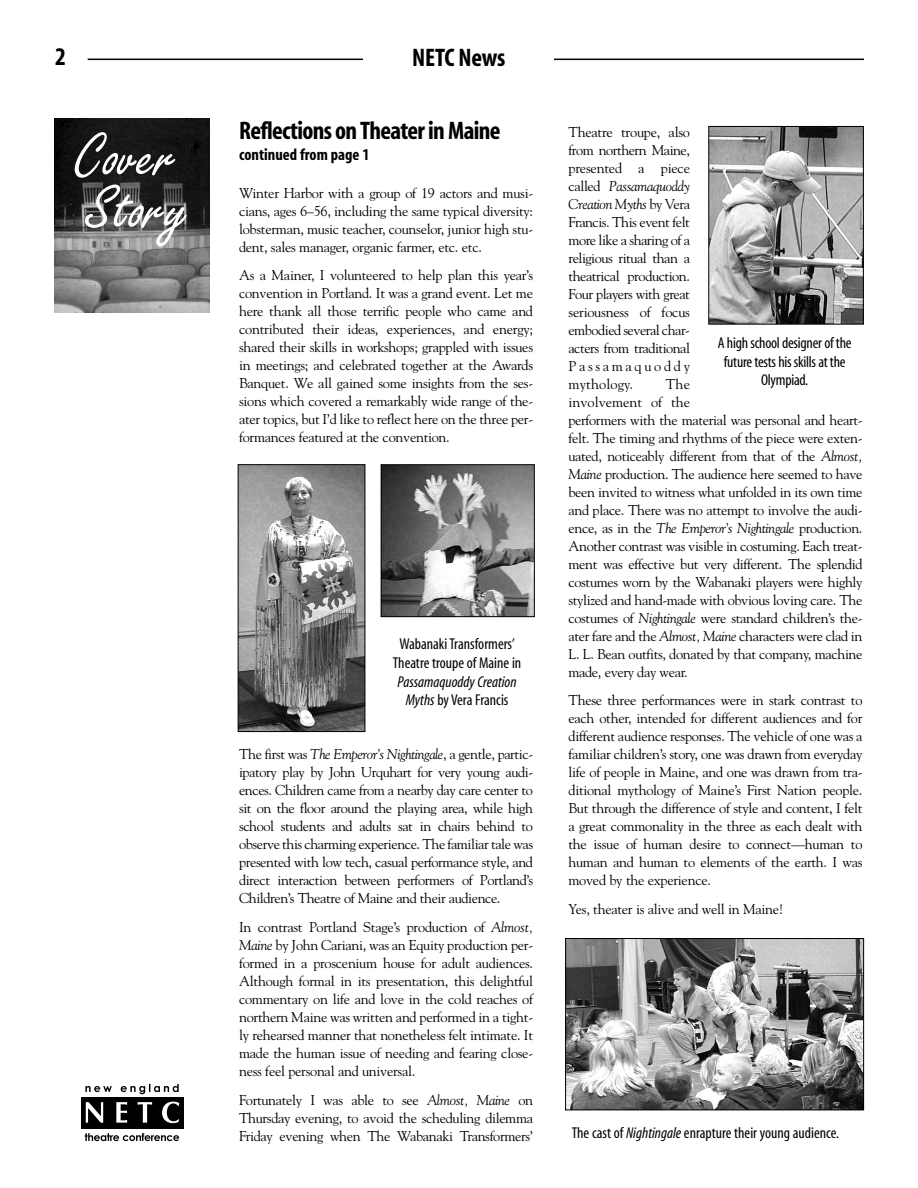
<style>
.page{position:relative;width:918px;height:1188px;background:#fff}
.page>*{position:absolute;margin:0;border:0;box-sizing:border-box;transform-origin:0 0}
.t1{font:63.15px/52.5px "Freestyle Script";color:#fff}
.t2{font:700 condensed 25.5px "Myriad";letter-spacing:-.025em;color:#000}
.t3{font:700 condensed 16.5px "Myriad";color:#000}
.t4{font:condensed 15.75px/18.8px "Myriad";letter-spacing:-.005em;color:#000;text-align:center}
.t5{font:italic condensed 15.75px/18.8px "Myriad";color:#000;text-align:center}
.t6{font:14.25px/18px "Goudy";letter-spacing:-.025em;color:#000;text-align:justify}
.s1{font-style:normal}
.s2{font-style:italic}
</style>
<div class="page">
<hr style="left:88px;top:59px;width:776px;height:1px;background:#000">
<div style="left:363px;top:41px;width:191px;height:51px;background:#fff"></div>
<div style="left:81px;top:1097px;width:102px;height:32px;background:#000"></div>
<svg style="left:85px;top:1084px;width:94px;height:10px"></svg>
<svg style="left:85px;top:1133px;width:94px;height:8px"></svg>
<svg style="left:86px;top:1102px;width:93px;height:21px"></svg>
<img style="left:54px;top:119px;width:155px;height:193px">
<img style="left:567px;top:940px;width:295px;height:168px">
<div style="left:565px;top:938px;width:299px;height:172px;border:1px solid #000"></div>
<img style="left:710px;top:128px;width:152px;height:195px">
<div style="left:708px;top:126px;width:156px;height:199px;border:1px solid #000"></div>
<img style="left:383px;top:466px;width:150px;height:149px">
<div style="left:381px;top:464px;width:154px;height:153px;border:1px solid #000"></div>
<img style="left:240px;top:466px;width:123px;height:264px">
<div style="left:238px;top:464px;width:127px;height:268px;border:1px solid #000"></div>
<h2 class="t2" style="left:55px;top:46px;width:12px">2</h2>
<h2 class="t2" style="left:412px;top:48px;width:95px">NETC News</h2>
<h1 class="t1" style="left:74px;top:138px;width:113px">Cover<br>Story</h1>
<h2 class="t2" style="left:239px;top:121px;width:263px">Reflections on Theater in Maine</h2>
<p class="t3" style="left:239px;top:148px;width:132px">continued from page 1</p>
<p class="t6" style="left:239px;top:185px;width:296px">Winter Harbor with a group of 19 actors and musi&shy;cians, ages 6–56, including the same typical diversity: lobsterman, music teacher, counselor, junior high stu&shy;dent, sales manager, organic farmer, etc. etc.</p>
<p class="t6" style="left:239px;top:268px;width:296px">As a Mainer, I volunteered to help plan this year’s convention in Portland. It was a grand event. Let me here thank all those terrific people who came and contributed their ideas, experiences, and energy; shared their skills in workshops; grappled with issues in meetings; and celebrated together at the Awards Banquet. We all gained some insights from the ses&shy;sions which covered a remarkably wide range of the&shy;ater topics, but I’d like to reflect here on the three per&shy;formances featured at the convention.</p>
<p class="t4" style="left:393px;top:636px;width:130px">Wabanaki Transformers’<br>Theatre troupe of Maine in</p>
<p class="t5" style="left:398px;top:674px;width:121px">Passamaquoddy Creation<br>Myths <span class="s1">by Vera Francis</span></p>
<p class="t6" style="left:239px;top:746px;width:296px">The first was <span class="s2">The Emperor’s Nightingale</span>, a gentle, partic&shy;ipatory play by John Urquhart for very young audi&shy;ences. Children came from a nearby day care center to sit on the floor around the playing area, while high school students and adults sat in chairs behind to observe this charming experience. The familiar tale was presented with low tech, casual performance style, and direct interaction between performers of Portland’s Children’s Theatre of Maine and their audience.</p>
<p class="t6" style="left:239px;top:919px;width:296px">In contrast Portland Stage’s production of <span class="s2">Almost, Maine</span> by John Cariani, was an Equity production per&shy;formed in a proscenium house for adult audiences.<br>Although formal in its presentation, this delightful commentary on life and love in the cold reaches of northern Maine was written and performed in a tight&shy;ly rehearsed manner that nonetheless felt intimate. It made the human issue of needing and fearing close&shy;ness feel personal and universal.</p>
<p class="t6" style="left:239px;top:1092px;width:296px">Fortunately I was able to see <span class="s2">Almost, Maine</span> on Thursday evening, to avoid the scheduling dilemma Friday evening when The Wabanaki Transformers’</p>
<p class="t6" style="left:569px;top:124px;width:123px">Theatre troupe, also from northern Maine, presented a piece called <span class="s2">Passamaquoddy Creation Myths</span> by Vera Francis. This event felt more like a sharing of a religious ritual than a theatrical production.<br>Four players with great seriousness of focus embodied several char&shy;acters from traditional Passamaquoddy mythology.</p>
<p class="t4" style="left:718px;top:335px;width:135px">A high school designer of the future tests his skills at the<br>Olympiad.</p>
<p class="t6" style="left:569px;top:376px;width:296px;text-align:left;text-indent:97px">The<br>involvement of the<br>performers with the material was personal and heart&shy;felt. The timing and rhythms of the piece were exten&shy;uated, noticeably different from that of the <span class="s2">Almost, Maine</span> production. The audience here seemed to have been invited to witness what unfolded in its own time and place. There was no attempt to involve the audi&shy;ence, as in the <span class="s2">The Emperor’s Nightingale</span> production.<br>Another contrast was visible in costuming. Each treat&shy;ment was effective but very different. The splendid costumes worn by the Wabanaki players were highly stylized and hand-made with obvious loving care. The costumes of <span class="s2">Nightingale</span> were standard children’s the&shy;ater fare and the <span class="s2">Almost, Maine</span> characters were clad in L. L. Bean outfits, donated by that company, machine made, every day wear.</p>
<p class="t6" style="left:569px;top:692px;width:296px">These three performances were in stark contrast to each other, intended for different audiences and for different audience responses. The vehicle of one was a familiar children’s story, one was drawn from everyday life of people in Maine, and one was drawn from tra&shy;ditional mythology of Maine’s First Nation people.<br>But through the difference of style and content, I felt a great commonality in the three as each dealt with the issue of human desire to connect—human to human and human to elements of the earth. I was moved by the experience.</p>
<p class="t6" style="left:569px;top:901px;width:217px">Yes, theater is alive and well in Maine!</p>
<p class="t4" style="left:572px;top:1125px;width:269px">The cast of <span class="s2">Nightingale</span> enrapture their young audience.</p>
</div>
